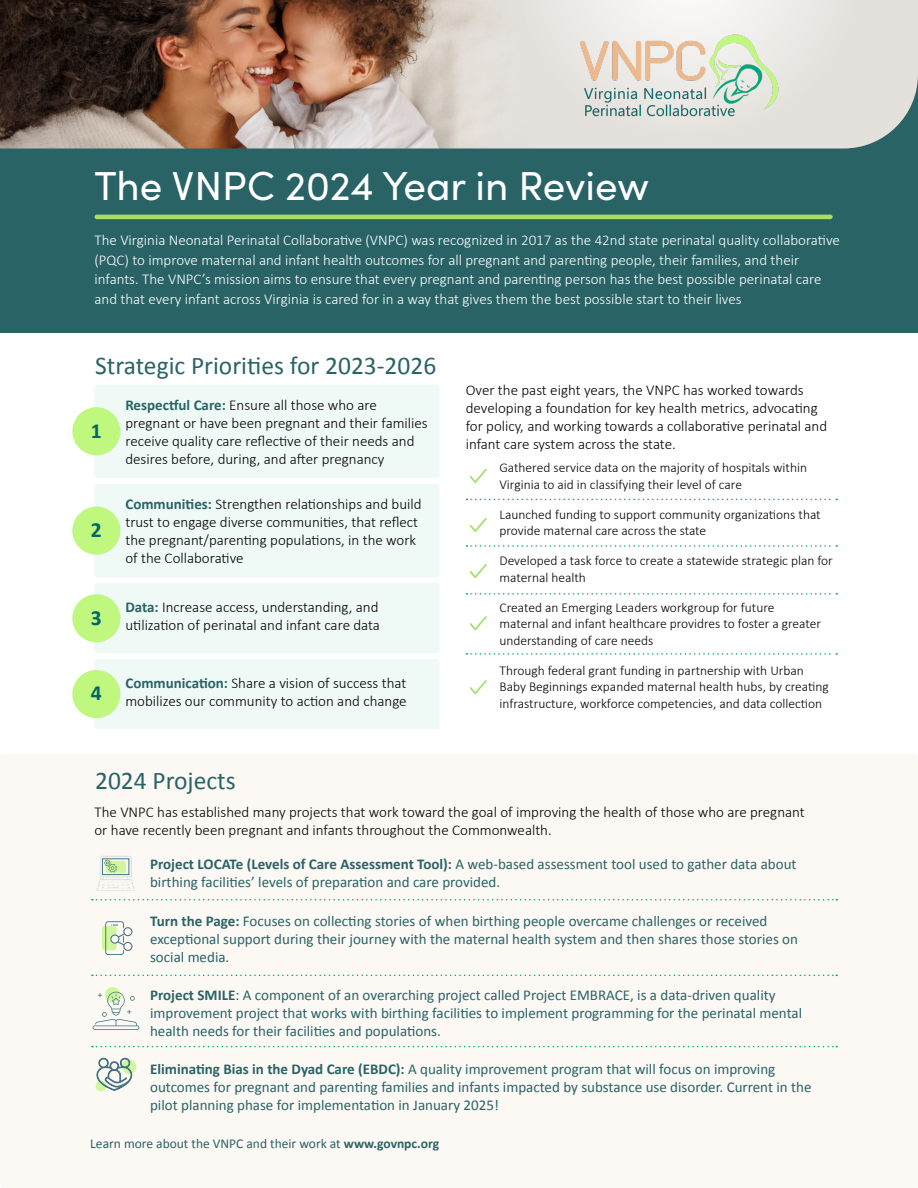
<style>
.page{position:relative;width:918px;height:1188px;background:#fff}
.page>*{position:absolute;margin:0;border:0;box-sizing:border-box;transform-origin:0 0}
.t1{font:40.5px "Sofia Pro";color:#fff}
.t2{font:25.5px "Calibri";color:#296366}
.t3{font:700 21.6px "Calibri";color:#066}
.Body_Text{font:300 15px/18px "Calibri";color:#000}
.Body_Text-2{font:15px/18px "Calibri";color:#296366}
.Body_Text-3{font:300 15px/19.5px "Calibri";color:#fff}
.Body_Text-4{font:300 13.5px/16.5px "Calibri";color:#000}
.t4{font:13.5px "Calibri";color:#296366}
.s1{font-weight:700;color:#296366}
.s2{font-weight:700}
</style>
<div class="page">
<div style="left:0;top:754px;width:918px;height:434px;background:#fcf8f4;border-radius:3px"></div>
<div style="left:0;top:0;width:918px;height:333px;background:#296366"></div>
<img style="left:0;top:0;width:918px;height:148px">
<svg style="left:513px;top:0;width:349px;height:141px;background:#e8e5e1"></svg>
<hr style="left:94px;top:215px;width:739px;height:4px;background:#a6de69;border-radius:2px">
<img style="left:573px;top:28px;width:210px;height:100px">
<svg style="left:92px;top:899px;width:745px;height:1px"></svg>
<svg style="left:92px;top:975px;width:745px;height:1px"></svg>
<svg style="left:92px;top:1046px;width:745px;height:1px"></svg>
<svg style="left:96px;top:856px;width:39px;height:35px"></svg>
<div style="left:102px;top:926px;width:14px;height:24px;background:#cff79c;border-radius:3px"></div>
<svg style="left:105px;top:921px;width:27px;height:34px"></svg>
<svg style="left:105px;top:987px;width:15px;height:15px"></svg>
<svg style="left:93px;top:992px;width:46px;height:38px"></svg>
<div style="left:122px;top:1060px;width:14px;height:14px;background:#cff79c;border-radius:50%"></div>
<svg style="left:96px;top:1058px;width:36px;height:33px"></svg>
<div style="left:95px;top:484px;width:345px;height:93px;background:#eff9f6;border-radius:3px"></div>
<div style="left:95px;top:385px;width:345px;height:93px;background:#eff9f6;border-radius:3px"></div>
<div style="left:95px;top:583px;width:345px;height:70px;background:#eff9f6;border-radius:3px"></div>
<div style="left:95px;top:659px;width:345px;height:70px;background:#eff9f6;border-radius:3px"></div>
<div style="left:72px;top:407px;width:48px;height:48px;background:#c0f77f;border-radius:50%"></div>
<div style="left:72px;top:507px;width:48px;height:48px;background:#c0f77f;border-radius:50%"></div>
<div style="left:72px;top:594px;width:48px;height:48px;background:#c0f77f;border-radius:50%"></div>
<div style="left:72px;top:670px;width:48px;height:48px;background:#c0f77f;border-radius:50%"></div>
<svg style="left:466px;top:499px;width:371px;height:1px"></svg>
<svg style="left:466px;top:593px;width:371px;height:2px"></svg>
<svg style="left:466px;top:653px;width:371px;height:2px"></svg>
<svg style="left:469px;top:468px;width:18px;height:15px"></svg>
<svg style="left:469px;top:518px;width:18px;height:14px"></svg>
<svg style="left:469px;top:564px;width:18px;height:14px"></svg>
<svg style="left:469px;top:616px;width:18px;height:14px"></svg>
<svg style="left:469px;top:680px;width:18px;height:14px"></svg>
<svg style="left:466px;top:545px;width:371px;height:2px"></svg>
<p class="t1" style="left:94px;top:156px;width:556px">The VNPC 2024 Year in Review</p>
<p class="Body_Text-3" style="left:94px;top:230px;width:747px">The Virginia Neonatal Perinatal Collaborative (VNPC) was recognized in 2017 as the 42nd state perinatal quality collaborative (PQC) to improve maternal and infant health outcomes for all pregnant and parenting people, their families, and their infants. The VNPC’s mission aims to ensure that every pregnant and parenting person has the best possible perinatal care and that every infant across Virginia is cared for in a way that gives them the best possible start to their lives</p>
<h1 class="t2" style="left:95px;top:348px;width:343px">Strategic Priorities for 2023-2026</h1>
<p class="t3" style="left:91px;top:415px;width:12px">1</p>
<p class="t3" style="left:91px;top:514px;width:12px">2</p>
<p class="t3" style="left:91px;top:602px;width:12px">3</p>
<p class="t3" style="left:91px;top:678px;width:12px">4</p>
<h3 class="Body_Text" style="left:125px;top:396px;width:304px"><span class="s1">Respectful Care:</span> Ensure all those who are pregnant or have been pregnant and their families receive quality care reflective of their needs and desires before, during, and after pregnancy</h3>
<h3 class="Body_Text" style="left:125px;top:495px;width:298px"><span class="s1">Communities:</span> Strengthen relationships and build trust to engage diverse communities, that reflect the pregnant/parenting populations, in the work of the Collaborative</h3>
<h3 class="Body_Text" style="left:125px;top:598px;width:256px"><span class="s1">Data:</span> Increase access, understanding, and utilization of perinatal and infant care data</h3>
<h3 class="Body_Text" style="left:125px;top:674px;width:283px"><span class="s1">Communication:</span> Share a vision of success that mobilizes our community to action and change</h3>
<h1 class="t2" style="left:95px;top:763px;width:142px">2024 Projects</h1>
<p class="Body_Text" style="left:466px;top:381px;width:363px">Over the past eight years, the VNPC has worked towards developing a foundation for key health metrics, advocating for policy, and working towards a collaborative perinatal and infant care system across the state.</p>
<p class="Body_Text-4" style="left:500px;top:459px;width:309px">Gathered service data on the majority of hospitals within<br>Virginia to aid in classifying their level of care</p>
<p class="Body_Text-4" style="left:500px;top:506px;width:323px">Launched funding to support community organizations that provide maternal care across the state</p>
<p class="Body_Text-4" style="left:500px;top:552px;width:335px">Developed a task force to create a statewide strategic plan for maternal health</p>
<p class="Body_Text-4" style="left:500px;top:599px;width:323px">Created an Emerging Leaders workgroup for future maternal and infant healthcare providres to foster a greater understanding of care needs</p>
<p class="Body_Text-4" style="left:500px;top:662px;width:331px">Through federal grant funding in partnership with Urban<br>Baby Beginnings expanded maternal health hubs, by creating infrastructure, workforce competencies, and data collection</p>
<p class="Body_Text" style="left:94px;top:803px;width:712px">The VNPC has established many projects that work toward the goal of improving the health of those who are pregnant or have recently been pregnant and infants throughout the Commonwealth.</p>
<p class="Body_Text-2" style="left:150px;top:855px;width:648px"><span class="s2">Project LOCATe (Levels of Care Assessment Tool):</span> A web-based assessment tool used to gather data about birthing facilities’ levels of preparation and care provided.</p>
<p class="Body_Text-2" style="left:150px;top:911px;width:649px"><span class="s2">Turn the Page:</span> Focuses on collecting stories of when birthing people overcame challenges or received exceptional support during their journey with the maternal health system and then shares those stories on social media.</p>
<p class="Body_Text-2" style="left:150px;top:985px;width:654px"><span class="s2">Project SMILE</span>: A component of an overarching project called Project EMBRACE, is a data-driven quality improvement project that works with birthing facilities to implement programming for the perinatal mental health needs for their facilities and populations.</p>
<p class="Body_Text-2" style="left:150px;top:1060px;width:663px"><span class="s2">Eliminating Bias in the Dyad Care (EBDC):</span> A quality improvement program that will focus on improving outcomes for pregnant and parenting families and infants impacted by substance use disorder. Current in the pilot planning phase for implementation in January 2025!</p>
<h3 class="t4" style="left:90px;top:1134px;width:350px">Learn more about the VNPC and their work at <span class="s2">www.govnpc.org</span></h3>
</div>
